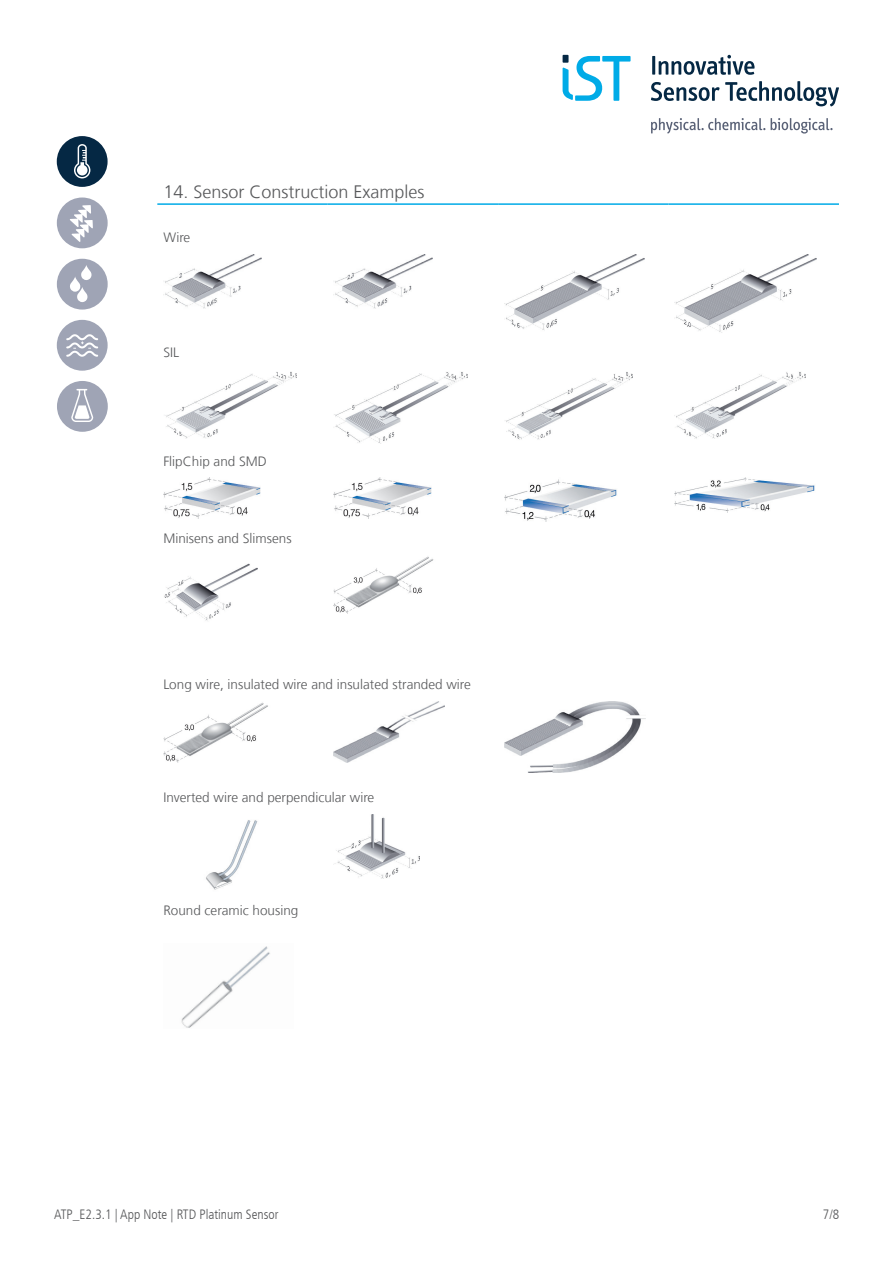
<style>
.page{position:relative;width:893px;height:1263px;background:#fff}
.page>*{position:absolute;margin:0;border:0;box-sizing:border-box;transform-origin:0 0}
.Subheading{font:300 18px "Frutiger LT Com";color:#57585a}
.Text{font:300 13.5px "Frutiger LT Com";color:#57585a}
.t1{font:300 condensed 13.5px "Frutiger LT Com";color:#57585a}
</style>
<div class="page">
<hr style="left:157px;top:203px;width:171px;height:2px;background:#00abe7">
<hr style="left:328px;top:203px;width:170px;height:2px;background:#00abe7">
<hr style="left:498px;top:203px;width:171px;height:2px;background:#00abe7">
<hr style="left:669px;top:203px;width:170px;height:2px;background:#00abe7">
<img style="left:163px;top:254px;width:99px;height:55px">
<img style="left:335px;top:254px;width:97px;height:55px">
<img style="left:504px;top:254px;width:140px;height:76px">
<img style="left:675px;top:254px;width:141px;height:79px">
<img style="left:165px;top:371px;width:131px;height:68px">
<img style="left:334px;top:372px;width:134px;height:71px">
<img style="left:505px;top:372px;width:127px;height:68px">
<img style="left:676px;top:372px;width:130px;height:67px">
<img style="left:163px;top:478px;width:98px;height:40px">
<img style="left:334px;top:478px;width:97px;height:40px">
<img style="left:504px;top:479px;width:113px;height:42px">
<img style="left:675px;top:478px;width:140px;height:34px">
<img style="left:164px;top:563px;width:94px;height:58px">
<img style="left:334px;top:556px;width:100px;height:57px">
<img style="left:163px;top:702px;width:105px;height:60px">
<img style="left:334px;top:701px;width:110px;height:62px">
<img style="left:504px;top:701px;width:141px;height:72px">
<img style="left:206px;top:820px;width:52px;height:70px">
<img style="left:334px;top:814px;width:86px;height:65px">
<img style="left:181px;top:946px;width:89px;height:82px">
<svg style="left:651px;top:81px;width:188px;height:26px"></svg>
<hr style="left:652px;top:56px;width:3px;height:19px;background:#052844">
<svg style="left:659px;top:55px;width:95px;height:20px"></svg>
<svg style="left:771px;top:118px;width:62px;height:16px"></svg>
<svg style="left:651px;top:118px;width:114px;height:16px"></svg>
<div style="left:563px;top:55px;width:5px;height:8px;background:#052844"></div>
<svg style="left:563px;top:56px;width:68px;height:45px"></svg>
<svg style="left:57px;top:136px;width:51px;height:51px"></svg>
<div style="left:57px;top:197px;width:51px;height:51px;background:#9fa4b5;border-radius:50%"></div>
<svg style="left:70px;top:205px;width:23px;height:37px"></svg>
<div style="left:57px;top:259px;width:51px;height:51px;background:#9fa4b5;border-radius:50%"></div>
<svg style="left:70px;top:265px;width:22px;height:37px"></svg>
<div style="left:57px;top:320px;width:51px;height:51px;background:#9fa4b5;border-radius:50%"></div>
<svg style="left:66px;top:334px;width:32px;height:23px"></svg>
<div style="left:57px;top:381px;width:51px;height:51px;background:#9fa4b5;border-radius:50%"></div>
<svg style="left:71px;top:389px;width:22px;height:33px"></svg>
<p class="Subheading" style="left:163px;top:181px;width:263px">14. Sensor Construction Examples</p>
<p class="Text" style="left:163px;top:230px;width:29px">Wire</p>
<p class="Text" style="left:163px;top:344px;width:17px">SIL</p>
<p class="Text" style="left:163px;top:453px;width:105px">FlipChip and SMD</p>
<p class="Text" style="left:163px;top:531px;width:130px">Minisens and Slimsens</p>
<p class="Text" style="left:163px;top:677px;width:309px">Long wire, insulated wire and insulated stranded wire</p>
<p class="Text" style="left:163px;top:789px;width:213px">Inverted wire and perpendicular wire</p>
<p class="Text" style="left:163px;top:903px;width:137px">Round ceramic housing</p>
<p class="t1" style="left:54px;top:1207px;width:226px">ATP_E2.3.1 | App Note | RTD Platinum Sensor</p>
<p class="t1" style="left:823px;top:1207px;width:18px">7/8</p>
</div>
